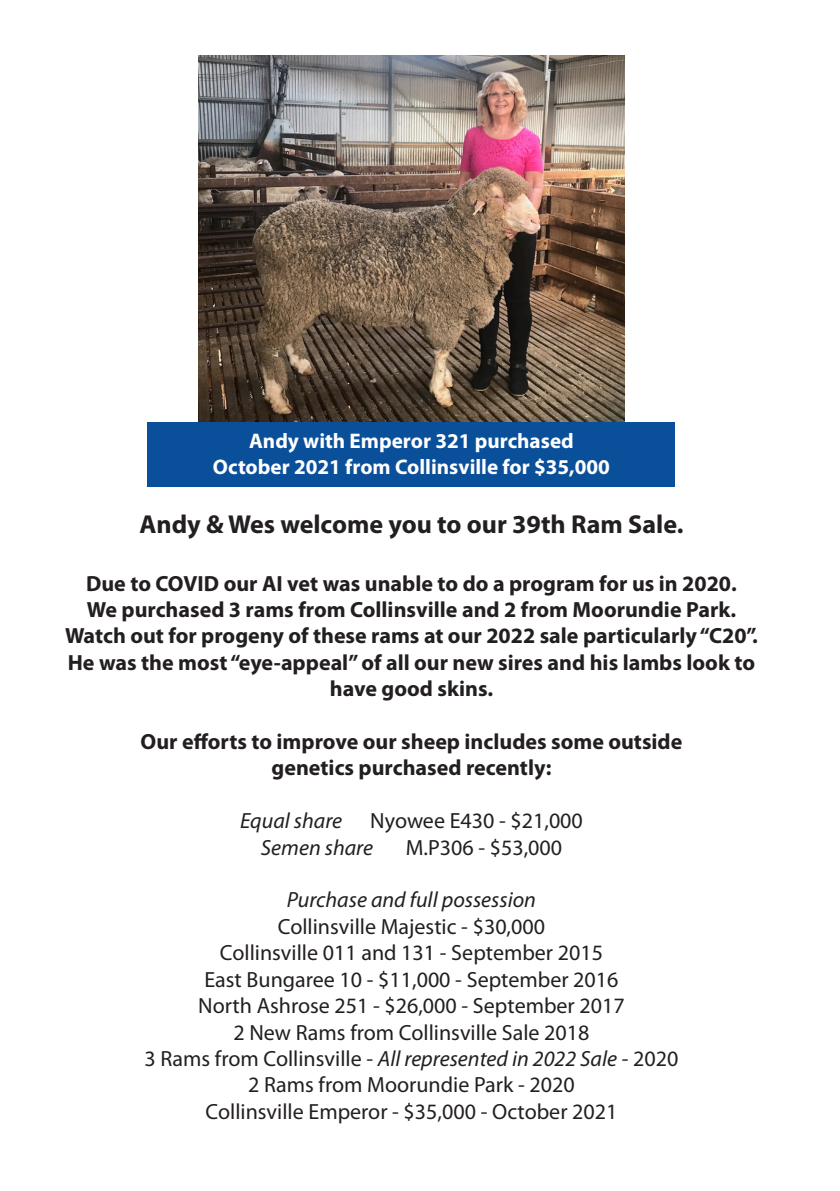
<style>
.page{position:relative;width:840px;height:1191px;background:#fff}
.page>*{position:absolute;margin:0;border:0;box-sizing:border-box;transform-origin:0 0}
.t1{font:700 26px "Myriad Pro";color:#231f20}
.t2{font:22px/26.4px "Myriad Pro";color:#231f20}
.t3{font:700 22px/26.4px "Myriad Pro";color:#231f20;text-align:center}
.t4{font:italic 22px "Myriad Pro";color:#231f20}
.t5{font:700 21.2px/25.4px "Myriad Pro";color:#fff;text-align:center}
.s1{font-style:italic}
</style>
<div class="page">
<img style="left:198px;top:55px;width:426px;height:368px">
<div style="left:147px;top:423px;width:528px;height:64px;background:#0a4f9a"></div>
<p class="t5" style="left:213px;top:428px;width:398px">Andy with Emperor 321 purchased<br>October 2021 from Collinsville for $35,000</p>
<p class="t1" style="left:139px;top:507px;width:545px">Andy &amp; Wes welcome you to our 39th Ram Sale.</p>
<p class="t3" style="left:65px;top:569px;width:694px">Due to COVID our AI vet was unable to do a program for us in 2020.<br>We purchased 3 rams from Collinsville and 2 from Moorundie Park.<br>Watch out for progeny of these rams at our 2022 sale particularly “C20”.<br>He was the most “eye-appeal” of all our new sires and his lambs look to have good skins.</p>
<p class="t3" style="left:140px;top:727px;width:543px">Our efforts to improve our sheep includes some outside genetics purchased recently:</p>
<p class="t4" style="left:240px;top:807px;width:104px">Equal share</p>
<p class="t2" style="left:261px;top:808px;width:323px;text-indent:109px">Nyowee E430 - $21,000<br><span class="s1">Semen share</span></p>
<p class="t2" style="left:405px;top:834px;width:158px">M.P306 - $53,000</p>
<p class="t2" style="left:144px;top:887px;width:535px;text-align:center"><span class="s1">Purchase and full possession<br></span>Collinsville Majestic - $30,000<br>Collinsville 011 and 131 - September 2015<br>East Bungaree 10 - $11,000 - September 2016<br>North Ashrose 251 - $26,000 - September 2017<br>2 New Rams from Collinsville Sale 2018<br>3 Rams from Collinsville - <span class="s1">All represented in 2022 Sale</span> - 2020<br>2 Rams from Moorundie Park - 2020<br>Collinsville Emperor - $35,000 - October 2021</p>
</div>
